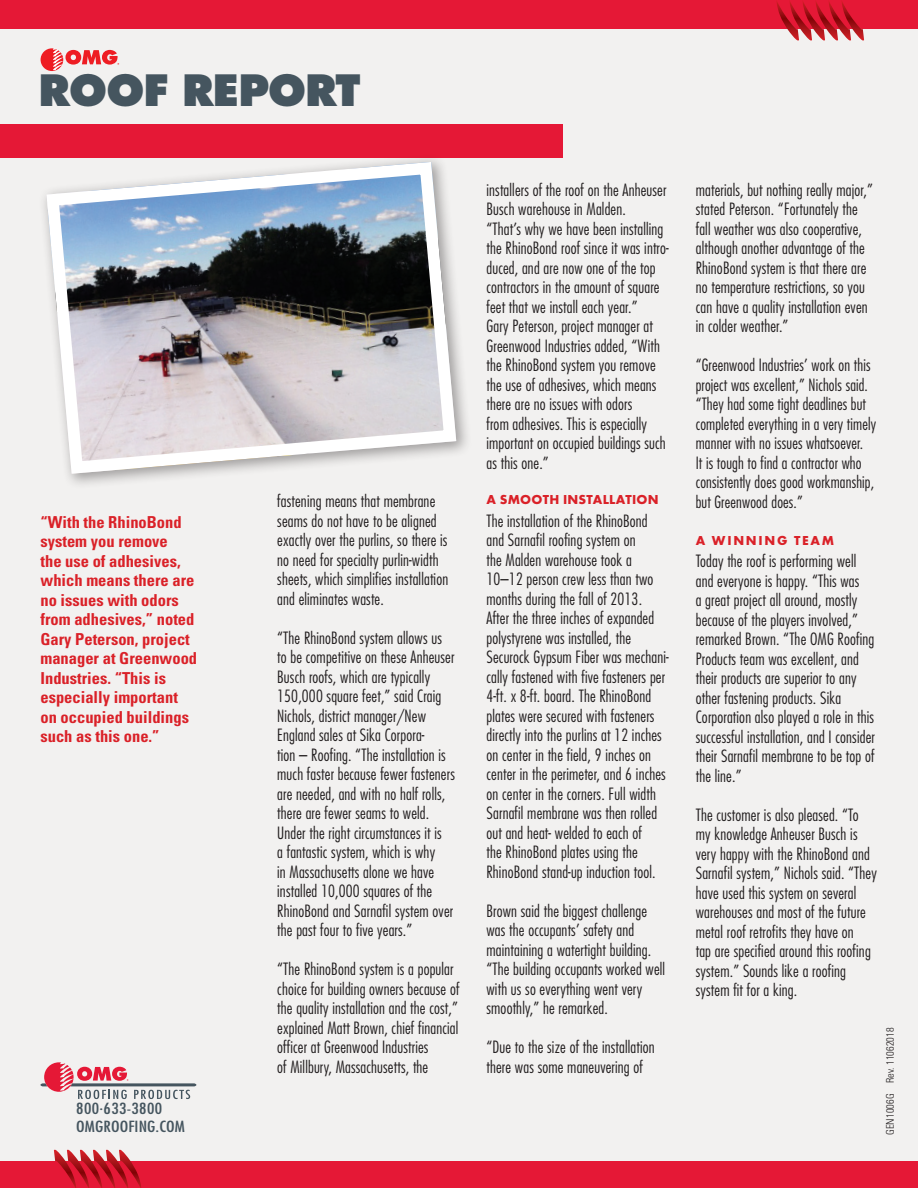
<style>
.page{position:relative;width:918px;height:1188px;background:#f2f1f0}
.page>*{position:absolute;margin:0;border:0;box-sizing:border-box;transform-origin:0 0}
.t1{font:800 42px "Futura";letter-spacing:-.02em;color:#45555f}
.t2{font:300 condensed 16.5px/19.5px "Futura Std";letter-spacing:.01em;color:#231f20}
.t3{font:700 condensed 16.5px/19.5px "Univers LT Std";color:#da2128}
.t4{font:condensed 15px/18px "Futura";letter-spacing:.005em;color:#45555f;scale:1.2 1}
.t5{font:700 13.5px "Futura PT";letter-spacing:.02em;color:#da2128}
.t6{font:700 13.5px "Futura PT";letter-spacing:.13em;color:#da2128}
.t7{font:300 condensed 10.5px "Univers LT Std";color:#231f20}
.s1{font-family:"Univers"}
</style>
<div class="page">
<div style="left:0;top:0;width:918px;height:29px;background:#e51836"></div>
<svg style="left:777px;top:2px;width:87px;height:38px"></svg>
<svg style="left:41px;top:48px;width:78px;height:23px"></svg>
<div style="left:0;top:124px;width:563px;height:34px;background:#e51836"></div>
<div style="left:0;top:1161px;width:918px;height:27px;background:#e51836"></div>
<svg style="left:54px;top:1150px;width:87px;height:38px"></svg>
<svg style="left:40px;top:1062px;width:156px;height:37px"></svg>
<div style="left:38px;top:154px;width:434px;height:336px;background:#231f20;opacity:.4"></div>
<svg style="left:40px;top:156px;width:423px;height:324px"></svg>
<h1 class="t1" style="left:38px;top:65px;width:324px">ROOF REPORT</h1>
<p class="t3" style="left:40px;top:512px;width:158px">“With the RhinoBond system you remove<br>the use of adhesives, which means there are no issues with odors from adhesives,” noted<br>Gary Peterson, project manager at Greenwood<br>Industries. “This is especially important on occupied buildings such as this one.”</p>
<p class="t4" style="left:76px;top:1100px;width:92px">800.633-3800<br>OMGROOFING.COM</p>
<p class="t2" style="left:277px;top:491px;width:172px">fastening means that membrane seams do not have to be aligned exactly over the purlins, so there is no need for specialty purlin-width sheets, which simplifies installation and eliminates waste.</p>
<p class="t2" style="left:277px;top:628px;width:179px">“The RhinoBond system allows us to be competitive on these Anheuser<br>Busch roofs, which are typically<br>150,000 square feet,” said Craig<br>Nichols, district manager/New<br>England sales at Sika Corpora-<br>tion – Roofing. “The installation is much faster because fewer fasteners are needed, and with no half rolls, there are fewer seams to weld.<br>Under the right circumstances it is<br>a fantastic system, which is why<br>in Massachusetts alone we have installed 10,000 squares of the<br>RhinoBond and Sarnafil system over the past four to five years.”</p>
<p class="t2" style="left:277px;top:959px;width:184px">“The RhinoBond system is a popular choice for building owners because of the quality installation and the cost,” explained Matt Brown, chief financial officer at Greenwood Industries<br>of Millbury, Massachusetts, the</p>
<p class="t2" style="left:487px;top:180px;width:184px">installers of the roof on the Anheuser<br>Busch warehouse in Malden.<br>“That’s why we have been installing the RhinoBond roof since it was intro&shy;duced, and are now one of the top contractors in the amount of square feet that we install each year.”<br>Gary Peterson, project manager at<br>Greenwood Industries added, “With the RhinoBond system you remove the use of adhesives, which means there are no issues with odors<br>from adhesives. This is especially important on occupied buildings such as this one.”</p>
<p class="t5" style="left:487px;top:491px;width:174px">A SMOOTH INSTALLATION</p>
<p class="t2" style="left:487px;top:511px;width:184px">The installation of the RhinoBond and Sarnafil roofing system on<br>the Malden warehouse took a 10–12 person crew less than two months during the fall of 2013.<br>After the three inches of expanded polystyrene was installed, the Securock Gypsum Fiber was mechani&shy;cally fastened with five fasteners per 4-ft. x 8-ft. board. The RhinoBond plates were secured with fasteners directly into the purlins at 12 inches on center in the field, 9 inches on center in the perimeter, and 6 inches on center in the corners. Full width Sarnafil membrane was then rolled out and heat- welded to each of<br>the RhinoBond plates using the RhinoBond stand-up induction tool.</p>
<p class="t2" style="left:487px;top:901px;width:180px">Brown said the biggest challenge was the occupants’ safety and maintaining a watertight building. “The building occupants worked well with us so everything went very smoothly,” he remarked.</p>
<p class="t2" style="left:487px;top:1037px;width:170px">“Due to the size of the installation there was some maneuvering of</p>
<p class="t2" style="left:696px;top:180px;width:179px">materials, but nothing really major,” stated Peterson. “Fortunately the fall weather was also cooperative, although another advantage of the RhinoBond system is that there are no temperature restrictions, so you can have a quality installation even in colder weather.”</p>
<p class="t2" style="left:696px;top:356px;width:182px">“Greenwood Industries’ work on this project was excellent,” Nichols said. “They had some tight deadlines but completed everything in a very timely manner with no issues whatsoever.<br>It is tough to find a contractor who consistently does good workmanship, but Greenwood does.”</p>
<p class="t6" style="left:696px;top:531px;width:140px">A WINNING TEAM</p>
<p class="t2" style="left:696px;top:551px;width:181px">Today the roof is performing well and everyone is happy. “This was<br>a great project all around, mostly because of the players involved,” remarked Brown. “The OMG Roofing<br>Products team was excellent, and their products are superior to any other fastening products. Sika<br>Corporation also played a role in this successful installation, and I consider their Sarnafil membrane to be top of the line.”</p>
<p class="t2" style="left:696px;top:805px;width:183px">The customer is also pleased. “To my knowledge Anheuser Busch is very happy with the RhinoBond and<br>Sarnafil system,” Nichols said. “They have used this system on several warehouses and most of the future metal roof retrofits they have on<br>tap are specified around this roofing system.” Sounds like a roofing system fit for a king.</p>
<p class="t7" style="left:884px;top:1135px;width:109px;rotate:-90deg"><span class="s1">GEN1006G</span> Rev. 11062018</p>
</div>
